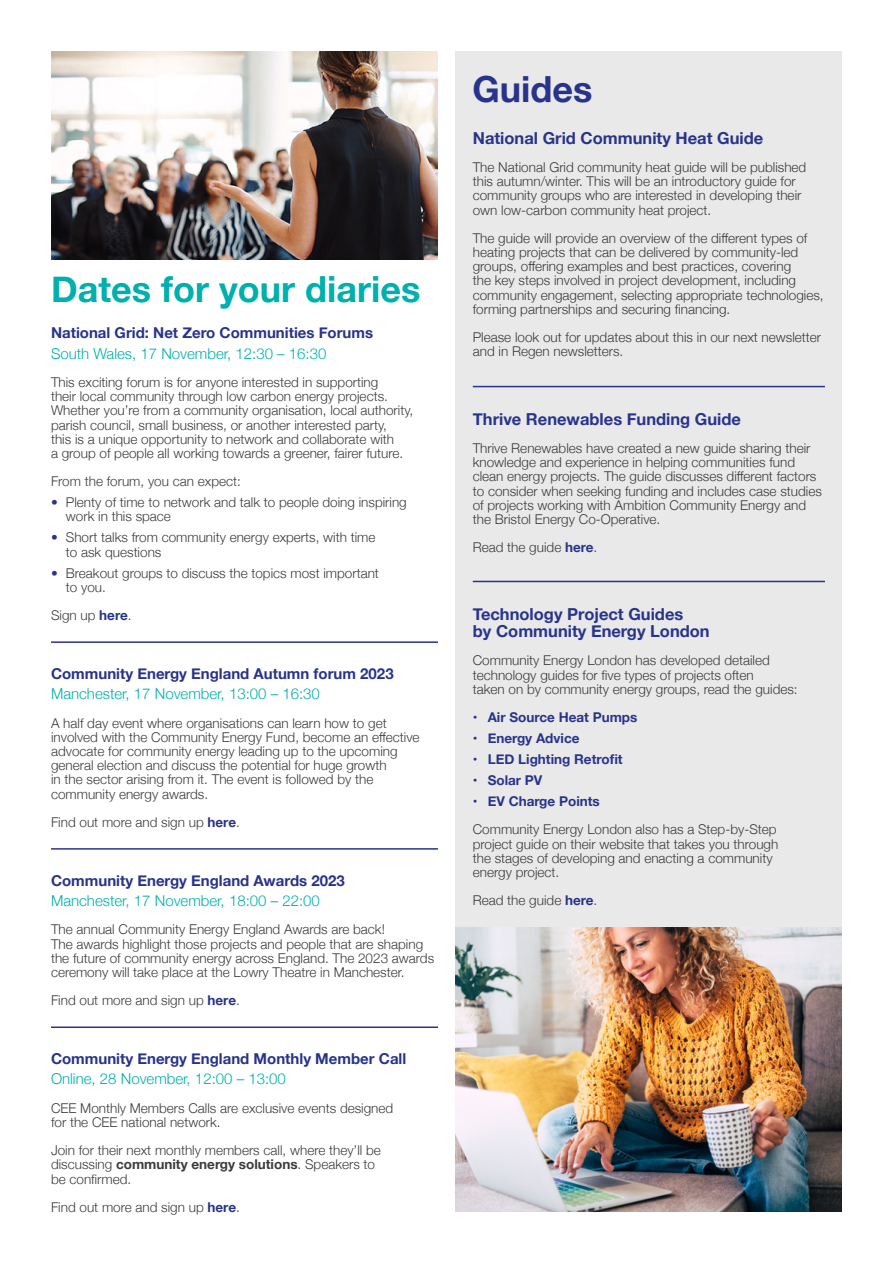
<style>
.page{position:relative;width:893px;height:1263px;background:#fff}
.page>*{position:absolute;margin:0;border:0;box-sizing:border-box;transform-origin:0 0}
.t1{font:700 36px "Helvetica Neue";color:#00b0ad}
.t2{font:700 36px "Helvetica Neue";color:#28348b}
.t3{font:700 16.5px/17.2px "Helvetica Neue";color:#28348b}
.t4{font:700 15px "Helvetica Neue";color:#28348b}
.t5{font:300 15px "Helvetica Neue";color:#00b0ad}
.t6{font:300 13.5px/14.1px "Helvetica Neue";color:#3c3c3b}
.t7{font:700 13.5px "Helvetica Neue";color:#28348b}
.s1{color:#28348b}
.s2{font-weight:700;color:#28348b}
.s3{font-weight:700}
</style>
<div class="page">
<hr style="left:51px;top:641px;width:387px;height:2px;background:#28348b">
<hr style="left:51px;top:848px;width:387px;height:2px;background:#28348b">
<hr style="left:51px;top:1026px;width:387px;height:2px;background:#28348b">
<img style="left:51px;top:51px;width:387px;height:208px">
<div style="left:455px;top:51px;width:387px;height:887px;background:#e9e9e9"></div>
<hr style="left:473px;top:386px;width:352px;height:1px;background:#28348b">
<hr style="left:473px;top:581px;width:352px;height:1px;background:#28348b">
<img style="left:455px;top:927px;width:387px;height:285px">
<h1 class="t1" style="left:51px;top:261px;width:371px">Dates for your diaries</h1>
<p class="t4" style="left:51px;top:321px;width:324px">National Grid: Net Zero Communities Forums</p>
<p class="t5" style="left:51px;top:341px;width:277px">South Wales, 17 November, 12:30 – 16:30</p>
<p class="t6" style="left:51px;top:374px;width:364px">This exciting forum is for anyone interested in supporting<br>their local community through low carbon energy projects.<br>Whether you’re from a community organisation, local authority, parish council, small business, or another interested party,<br>this is a unique opportunity to network and collaborate with<br>a group of people all working towards a greener, fairer future.</p>
<p class="t6" style="left:51px;top:473px;width:191px">From the forum, you can expect:</p>
<p class="t6" style="left:66px;top:494px;width:342px;text-indent:-15px"><span class="s1">•</span> Plenty of time to network and talk to people doing inspiring work in this space</p>
<p class="t6" style="left:66px;top:530px;width:311px;text-indent:-15px"><span class="s1">•</span> Short talks from community energy experts, with time to ask questions</p>
<p class="t6" style="left:66px;top:565px;width:315px;text-indent:-15px"><span class="s1">•</span> Breakout groups to discuss the topics most important to you.</p>
<p class="t6" style="left:51px;top:607px;width:82px">Sign up <span class="s2">here</span>.</p>
<p class="t4" style="left:51px;top:662px;width:344px">Community Energy England Autumn forum 2023</p>
<p class="t5" style="left:51px;top:682px;width:270px">Manchester, 17 November, 13:00 – 16:30</p>
<p class="t6" style="left:51px;top:715px;width:370px">A half day event where organisations can learn how to get involved with the Community Energy Fund, become an effective advocate for community energy leading up to the upcoming general election and discuss the potential for huge growth<br>in the sector arising from it. The event is followed by the community energy awards.</p>
<p class="t6" style="left:51px;top:814px;width:190px">Find out more and sign up <span class="s2">here</span>.</p>
<p class="t4" style="left:51px;top:868px;width:295px">Community Energy England Awards 2023</p>
<p class="t5" style="left:51px;top:888px;width:270px">Manchester, 17 November, 18:00 – 22:00</p>
<p class="t6" style="left:51px;top:921px;width:385px">The annual Community Energy England Awards are back!<br>The awards highlight those projects and people that are shaping the future of community energy across England. The 2023 awards ceremony will take place at the Lowry Theatre in Manchester.</p>
<p class="t6" style="left:51px;top:992px;width:190px">Find out more and sign up <span class="s2">here</span>.</p>
<p class="t4" style="left:51px;top:1047px;width:357px">Community Energy England Monthly Member Call</p>
<p class="t5" style="left:51px;top:1067px;width:236px">Online, 28 November, 12:00 – 13:00</p>
<p class="t6" style="left:51px;top:1100px;width:344px">CEE Monthly Members Calls are exclusive events designed for the CEE national network.</p>
<p class="t6" style="left:51px;top:1142px;width:331px">Join for their next monthly members call, where they’ll be discussing <span class="s3">community energy solutions</span>. Speakers to be confirmed.</p>
<p class="t6" style="left:51px;top:1199px;width:190px">Find out more and sign up <span class="s2">here</span>.</p>
<h1 class="t2" style="left:473px;top:61px;width:121px">Guides</h1>
<p class="t3" style="left:473px;top:130px;width:292px">National Grid Community Heat Guide</p>
<p class="t6" style="left:473px;top:159px;width:335px">The National Grid community heat guide will be published this autumn/winter. This will be an introductory guide for community groups who are interested in developing their own low-carbon community heat project.</p>
<p class="t6" style="left:473px;top:230px;width:352px">The guide will provide an overview of the different types of heating projects that can be delivered by community-led groups, offering examples and best practices, covering<br>the key steps involved in project development, including community engagement, selecting appropriate technologies, forming partnerships and securing financing.</p>
<p class="t6" style="left:473px;top:329px;width:350px">Please look out for updates about this in our next newsletter and in Regen newsletters.</p>
<p class="t3" style="left:473px;top:411px;width:270px">Thrive Renewables Funding Guide</p>
<p class="t6" style="left:473px;top:440px;width:351px">Thrive Renewables have created a new guide sharing their knowledge and experience in helping communities fund clean energy projects. The guide discusses different factors to consider when seeking funding and includes case studies of projects working with Ambition Community Energy and the Bristol Energy Co-Operative.</p>
<p class="t6" style="left:473px;top:539px;width:126px">Read the guide <span class="s2">here</span>.</p>
<p class="t3" style="left:473px;top:606px;width:238px">Technology Project Guides<br>by Community Energy London</p>
<p class="t6" style="left:473px;top:652px;width:326px">Community Energy London has developed detailed technology guides for five types of projects often<br>taken on by community energy groups, read the guides:</p>
<p class="t7" style="left:473px;top:707px;width:166px">• Air Source Heat Pumps</p>
<p class="t7" style="left:473px;top:728px;width:108px">• Energy Advice</p>
<p class="t7" style="left:473px;top:749px;width:151px">• LED Lighting Retrofit</p>
<p class="t7" style="left:473px;top:770px;width:71px">• Solar PV</p>
<p class="t7" style="left:473px;top:791px;width:129px">• EV Charge Points</p>
<p class="t6" style="left:473px;top:821px;width:307px">Community Energy London also has a Step-by-Step project guide on their website that takes you through the stages of developing and enacting a community energy project.</p>
<p class="t6" style="left:473px;top:892px;width:126px">Read the guide <span class="s2">here</span>.</p>
</div>
